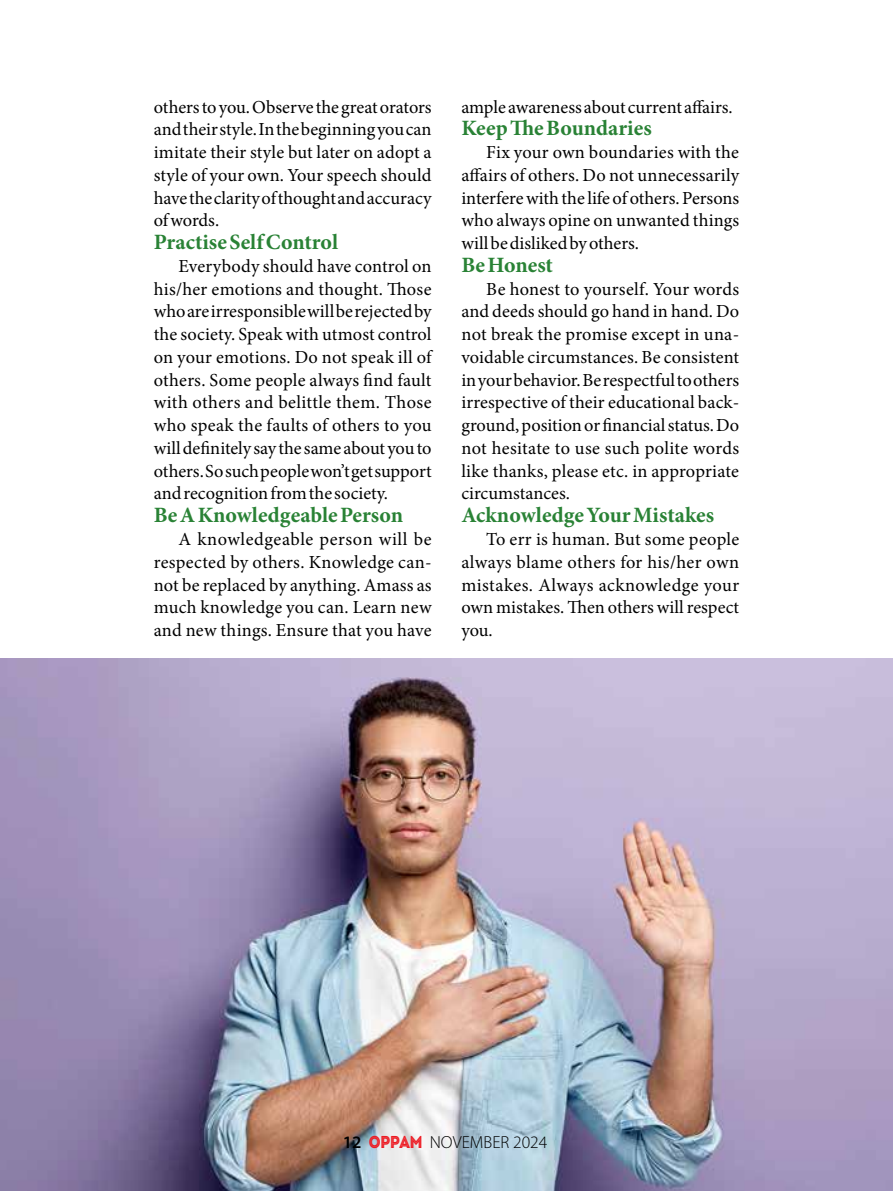
<style>
.page{position:relative;width:893px;height:1191px;background:#fff}
.page>*{position:absolute;margin:0;border:0;box-sizing:border-box;transform-origin:0 0}
.t1{font:700 21.88px "Minion Pro";color:#298235}
.t2{font:18.38px/22.8px "Minion Pro";letter-spacing:.005em;color:#000;text-align:justify}
.t3{font:300 17.5px "Myriad Pro";color:#000}
.s1{font-weight:600}
.s2{font-family:"Intro Demo Black Inline CAPS";font-weight:400;font-size:17.15px;color:#ed1c24}
</style>
<div class="page">
<img style="left:0;top:659px;width:893px;height:532px">
<p class="t2" style="left:154px;top:95px;width:279px">others to you. Observe the great orators and their style. In the beginning you can imitate their style but later on adopt a style of your own. Your speech should have the clarity of thought and accuracy of words.</p>
<p class="t1" style="left:154px;top:227px;width:186px">Practise Self Control</p>
<p class="t2" style="left:154px;top:255px;width:279px;text-indent:25px">Everybody should have control on his/her emotions and thought. Those who are irresponsible will be rejected by the society. Speak with utmost control on your emotions. Do not speak ill of others. Some people always find fault with others and belittle them. Those who speak the faults of others to you will definitely say the same about you to others. So such people won’t get support and recognition from the society.</p>
<p class="t1" style="left:154px;top:500px;width:251px">Be A Knowledgeable Person</p>
<p class="t2" style="left:154px;top:528px;width:279px;text-indent:25px">A knowledgeable person will be respected by others. Knowledge can&shy;not be replaced by anything. Amass as much knowledge you can. Learn new and new things. Ensure that you have</p>
<p class="t2" style="left:461px;top:95px;width:273px">ample awareness about current affairs.</p>
<p class="t1" style="left:461px;top:113px;width:192px">Keep The Boundaries</p>
<p class="t2" style="left:461px;top:141px;width:279px;text-indent:25px">Fix your own boundaries with the affairs of others. Do not unnecessarily interfere with the life of others. Persons who always opine on unwanted things will be disliked by others.</p>
<p class="t1" style="left:461px;top:249px;width:93px">Be Honest</p>
<p class="t2" style="left:461px;top:277px;width:279px;text-indent:25px">Be honest to yourself. Your words and deeds should go hand in hand. Do not break the promise except in una&shy;voidable circumstances. Be consistent in your behavior. Be respectful to others irrespective of their educational back&shy;ground, position or financial status. Do not hesitate to use such polite words like thanks, please etc. in appropriate circumstances.</p>
<p class="t1" style="left:461px;top:500px;width:254px">Acknowledge Your Mistakes</p>
<p class="t2" style="left:461px;top:528px;width:279px;text-indent:25px">To err is human. But some people always blame others for his/her own mistakes. Always acknowledge your own mistakes. Then others will respect you.</p>
<p class="t3" style="left:343px;top:1131px;width:206px"><span class="s1">12</span> <span class="s2">OPPAM</span> NOVEMBER 2024</p>
</div>
